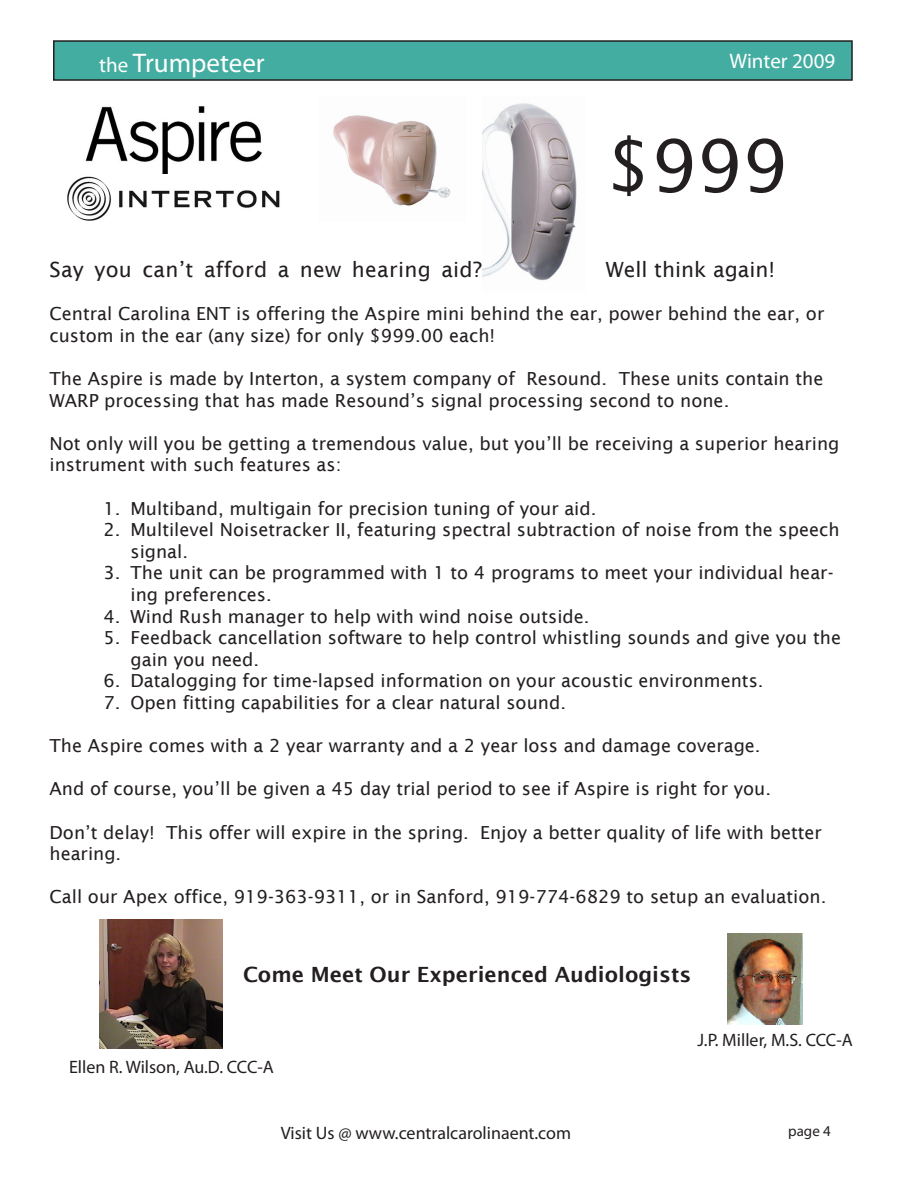
<style>
.page{position:relative;width:918px;height:1188px;background:#fff}
.page>*{position:absolute;margin:0;border:0;box-sizing:border-box;transform-origin:0 0}
.t1{font:72px "Lucida Sans";color:#231f20}
.t2{font:27px "Myriad Pro";color:#fff}
.t3{font:21px "Lucida Sans";letter-spacing:.015em;color:#231f20}
.t4{font:600 21px "Lucida Sans";color:#231f20}
.t5{font:21px "Myriad Pro";color:#fff}
.t6{font:18px/21.6px "Lucida Sans";color:#231f20}
.t7{font:18px "Myriad Pro";color:#231f20}
.t8{font:15px "Myriad Pro";color:#231f20}
.s1{font-size:21px}
</style>
<div class="page">
<div style="left:54px;top:41px;width:798px;height:39px;background:#44ada1"></div>
<div style="left:53px;top:40px;width:800px;height:41px;border:2px solid #231f20"></div>
<img style="left:85px;top:106px;width:177px;height:68px">
<img style="left:67px;top:176px;width:213px;height:45px">
<img style="left:482px;top:103px;width:95px;height:178px">
<img style="left:333px;top:115px;width:117px;height:91px">
<img style="left:728px;top:933px;width:74px;height:92px">
<img style="left:99px;top:920px;width:123px;height:129px">
<p class="t2" style="left:99px;top:41px;width:167px"><span class="s1">the</span> Trumpeteer</p>
<p class="t5" style="left:734px;top:43px;width:107px">Spring 2007</p>
<p class="t2" style="left:99px;top:46px;width:167px"><span class="s1">the</span> Trumpeteer</p>
<p class="t5" style="left:730px;top:48px;width:107px">Winter 2009</p>
<p class="t1" style="left:606px;top:125px;width:184px">$999</p>
<p class="t3" style="left:50px;top:258px;width:434px">Say you can’t afford a new hearing aid?</p>
<p class="t3" style="left:606px;top:258px;width:171px">Well think again!</p>
<p class="t6" style="left:50px;top:303px;width:776px">Central Carolina ENT is offering the Aspire mini behind the ear, power behind the ear, or custom in the ear (any size) for only $999.00 each!</p>
<p class="t6" style="left:50px;top:368px;width:775px">The Aspire is made by Interton, a system company of Resound. These units contain the<br>WARP processing that has made Resound’s signal processing second to none.</p>
<p class="t6" style="left:50px;top:433px;width:791px">Not only will you be getting a tremendous value, but you’ll be receiving a superior hearing instrument with such features as:</p>
<p class="t6" style="left:104px;top:497px;width:495px">1. Multiband, multigain for precision tuning of your aid.</p>
<p class="t6" style="left:130px;top:519px;width:711px;text-indent:-27px">2. Multilevel Noisetracker II, featuring spectral subtraction of noise from the speech signal.</p>
<p class="t6" style="left:130px;top:562px;width:705px;text-indent:-27px">3. The unit can be programmed with 1 to 4 programs to meet your individual hear&shy;ing preferences.</p>
<p class="t6" style="left:104px;top:605px;width:488px">4. Wind Rush manager to help with wind noise outside.</p>
<p class="t6" style="left:130px;top:627px;width:712px;text-indent:-27px">5. Feedback cancellation software to help control whistling sounds and give you the gain you need.</p>
<p class="t6" style="left:104px;top:670px;width:662px">6. Datalogging for time-lapsed information on your acoustic environments.</p>
<p class="t6" style="left:104px;top:692px;width:464px">7. Open fitting capabilities for a clear natural sound.</p>
<p class="t6" style="left:50px;top:735px;width:713px">The Aspire comes with a 2 year warranty and a 2 year loss and damage coverage.</p>
<p class="t6" style="left:50px;top:778px;width:723px">And of course, you’ll be given a 45 day trial period to see if Aspire is right for you.</p>
<p class="t6" style="left:50px;top:821px;width:774px">Don’t delay! This offer will expire in the spring. Enjoy a better quality of life with better hearing.</p>
<p class="t6" style="left:50px;top:886px;width:778px">Call our Apex office, 919-363-9311, or in Sanford, 919-774-6829 to setup an evaluation.</p>
<p class="t4" style="left:243px;top:963px;width:450px">Come Meet Our Experienced Audiologists</p>
<p class="t7" style="left:69px;top:1055px;width:206px">Ellen R. Wilson, Au.D. CCC-A</p>
<p class="t7" style="left:281px;top:1121px;width:292px">Visit Us @ www.centralcarolinaent.com</p>
<p class="t7" style="left:698px;top:1028px;width:157px">J.P. Miller, M.S. CCC-A</p>
<p class="t8" style="left:788px;top:1121px;width:44px">page 4</p>
</div>
